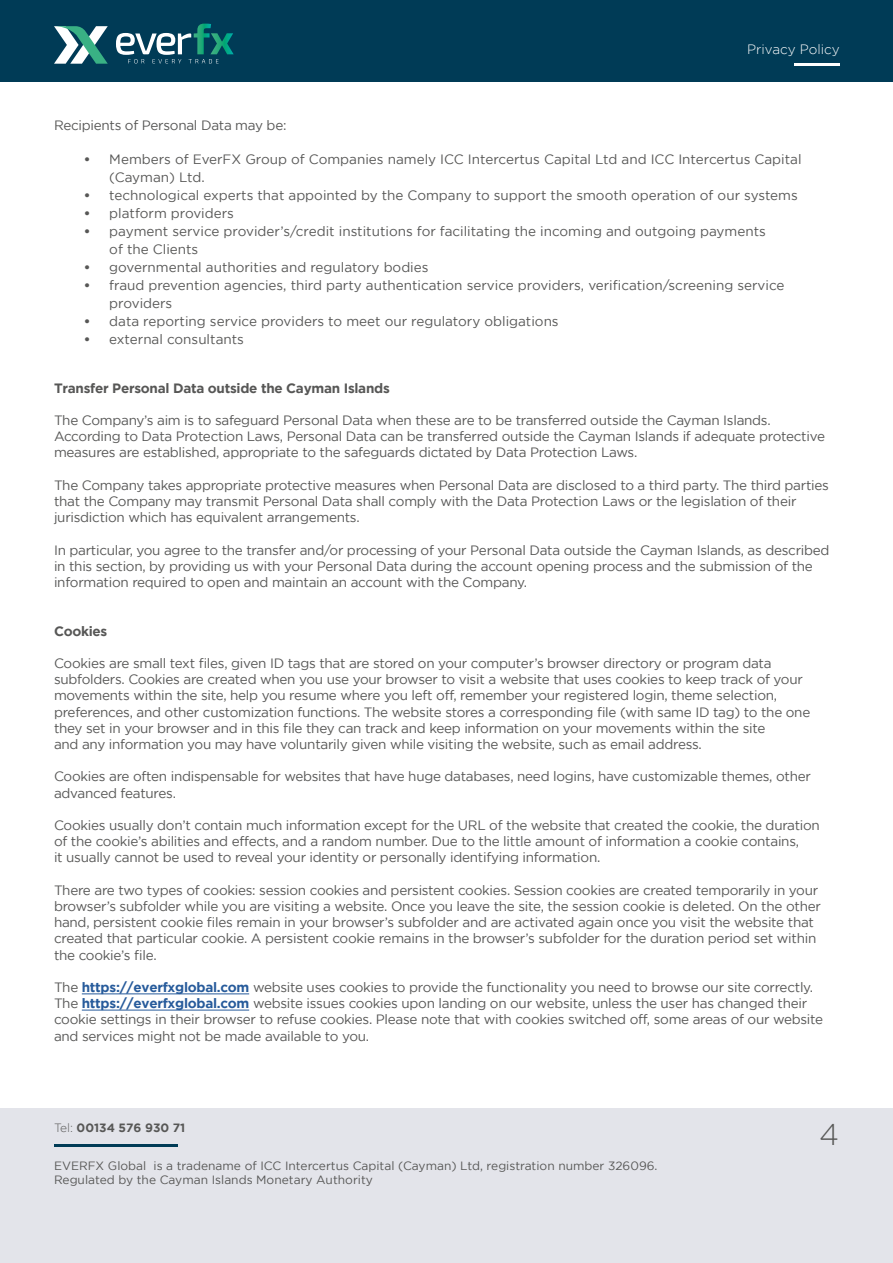
<style>
.page{position:relative;width:893px;height:1263px;background:#fff}
.page>*{position:absolute;margin:0;border:0;box-sizing:border-box;transform-origin:0 0}
.t1{font:300 30px "Gotham";color:#575756}
.t2{font:13.5px/16.2px "Gotham";letter-spacing:-.02em;color:#575756}
.t3{font:13.5px/18px "Gotham";color:#575756}
.t4{font:700 13.5px "Gotham";letter-spacing:-.02em;color:#575756}
.t5{font:300 13.5px "Gotham";color:#fff}
.t6{font:12px/14.4px "Gotham";color:#575756}
.t7{font:700 12px "Gotham";color:#575756}
.s1{font-weight:700}
.s2{font-weight:700;color:#275b9b}
.s3{font-weight:300}
</style>
<div class="page">
<div style="left:0;top:0;width:893px;height:82px;background:#003b56"></div>
<div style="left:0;top:1108px;width:893px;height:155px;background:#e3e4ea"></div>
<hr style="left:54px;top:1144px;width:123px;height:2px;background:#003b56">
<hr style="left:794px;top:64px;width:45px;height:2px;background:#fff">
<svg style="left:54px;top:26px;width:54px;height:38px"></svg>
<svg style="left:116px;top:24px;width:118px;height:39px"></svg>
<hr style="left:82px;top:994px;width:167px;height:1px;background:#275b9b">
<hr style="left:82px;top:1010px;width:167px;height:1px;background:#275b9b">
<p class="t5" style="left:747px;top:42px;width:94px">Privacy Policy</p>
<p class="t2" style="left:54px;top:117px;width:234px">Recipients of Personal Data may be:</p>
<p class="t3" style="left:109px;top:150px;width:694px;text-indent:-26px"><span class="s1">•</span> Members of EverFX Group of Companies namely ICC Intercertus Capital Ltd and ICC Intercertus Capital (Cayman) Ltd.</p>
<p class="t3" style="left:84px;top:186px;width:715px"><span class="s1">•</span> technological experts that appointed by the Company to support the smooth operation of our systems</p>
<p class="t3" style="left:84px;top:204px;width:152px"><span class="s1">•</span> platform providers</p>
<p class="t3" style="left:109px;top:222px;width:658px;text-indent:-26px"><span class="s1">•</span> payment service provider’s/credit institutions for facilitating the incoming and outgoing payments of the Clients</p>
<p class="t3" style="left:84px;top:258px;width:346px"><span class="s1">•</span> governmental authorities and regulatory bodies</p>
<p class="t3" style="left:109px;top:276px;width:677px;text-indent:-26px"><span class="s1">•</span> fraud prevention agencies, third party authentication service providers, verification/screening service providers</p>
<p class="t3" style="left:84px;top:312px;width:476px"><span class="s1">•</span> data reporting service providers to meet our regulatory obligations</p>
<p class="t3" style="left:84px;top:330px;width:162px"><span class="s1">•</span> external consultants</p>
<p class="t4" style="left:54px;top:380px;width:337px">Transfer Personal Data outside the Cayman Islands</p>
<p class="t2" style="left:54px;top:412px;width:772px">The Company’s aim is to safeguard Personal Data when these are to be transferred outside the Cayman Islands.<br>According to Data Protection Laws, Personal Data can be transferred outside the Cayman Islands if adequate protective measures are established, appropriate to the safeguards dictated by Data Protection Laws.</p>
<p class="t2" style="left:54px;top:477px;width:776px">The Company takes appropriate protective measures when Personal Data are disclosed to a third party. The third parties that the Company may transmit Personal Data shall comply with the Data Protection Laws or the legislation of their jurisdiction which has equivalent arrangements.</p>
<p class="t2" style="left:54px;top:541px;width:777px">In particular, you agree to the transfer and/or processing of your Personal Data outside the Cayman Islands, as described in this section, by providing us with your Personal Data during the account opening process and the submission of the information required to open and maintain an account with the Company.</p>
<p class="t4" style="left:54px;top:623px;width:55px">Cookies</p>
<p class="t2" style="left:54px;top:655px;width:758px">Cookies are small text files, given ID tags that are stored on your computer’s browser directory or program data subfolders. Cookies are created when you use your browser to visit a website that uses cookies to keep track of your movements within the site, help you resume where you left off, remember your registered login, theme selection, preferences, and other customization functions. The website stores a corresponding file (with same ID tag) to the one they set in your browser and in this file they can track and keep information on your movements within the site<br>and any information you may have voluntarily given while visiting the website, such as email address.</p>
<p class="t2" style="left:54px;top:768px;width:758px">Cookies are often indispensable for websites that have huge databases, need logins, have customizable themes, other advanced features.</p>
<p class="t2" style="left:54px;top:817px;width:767px">Cookies usually don’t contain much information except for the URL of the website that created the cookie, the duration of the cookie’s abilities and effects, and a random number. Due to the little amount of information a cookie contains,<br>it usually cannot be used to reveal your identity or personally identifying information.</p>
<p class="t2" style="left:54px;top:882px;width:768px">There are two types of cookies: session cookies and persistent cookies. Session cookies are created temporarily in your browser’s subfolder while you are visiting a website. Once you leave the site, the session cookie is deleted. On the other hand, persistent cookie files remain in your browser’s subfolder and are activated again once you visit the website that created that particular cookie. A persistent cookie remains in the browser’s subfolder for the duration period set within the cookie’s file.</p>
<p class="t2" style="left:54px;top:979px;width:771px">The <span class="s2">https://everfxglobal.com</span> website uses cookies to provide the functionality you need to browse our site correctly.<br>The <span class="s2">https://everfxglobal.com</span> website issues cookies upon landing on our website, unless the user has changed their cookie settings in their browser to refuse cookies. Please note that with cookies switched off, some areas of our website and services might not be made available to you.</p>
<p class="t7" style="left:54px;top:1121px;width:133px"><span class="s3">Tel:</span> 00134 576 930 71</p>
<h1 class="t1" style="left:819px;top:1118px;width:21px">4</h1>
<p class="t6" style="left:54px;top:1158px;width:605px">EVERFX Global is a tradename of ICC Intercertus Capital (Cayman) Ltd, registration number 326096.<br>Regulated by the Cayman Islands Monetary Authority</p>
</div>
